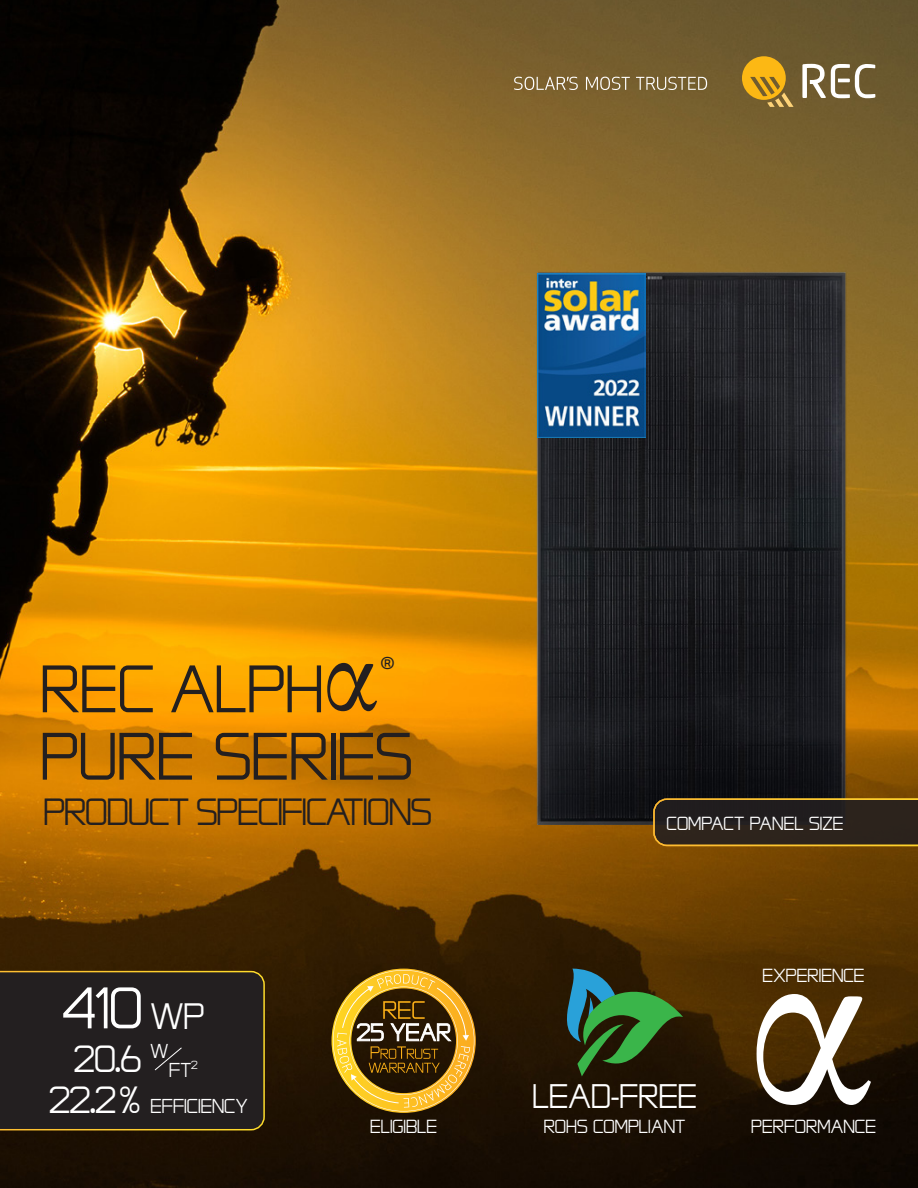
<style>
.page{position:relative;width:918px;height:1188px;background:#fff}
.page>*{position:absolute;margin:0;border:0;box-sizing:border-box;transform-origin:0 0}
.t1{font:269.85px "Garamond";color:#fff}
.t2{font:79.5px "REC Tech 2011";color:#231f20}
.t3{font:69.45px "REC Tech 2011";color:#fff}
.t4{font:45px "REC Tech 2011";letter-spacing:-.02em;color:#231f20}
.t5{font:45px "REC Tech 2011";color:#fff}
.front_body{font:43.65px "REC Tech 2011";color:#fff}
.t6{font:40.5px "REC Tech 2011";color:#fff}
.front_body-2{font:23.85px "REC Tech 2011";color:#fff}
.front_body-3{font:22.5px "REC Tech 2011";letter-spacing:.005em;color:#fff}
.Body_Text{font:22.5px "REC Tech 2011";color:#fff}
.t7{font:19.2px "Apex New";color:#231f20}
.s1{font-family:"Garamond";font-size:117.45px}
</style>
<div class="page">
<img style="left:0;top:0;width:918px;height:1188px">
<svg style="left:742px;top:56px;width:52px;height:51px;background:#b98d24"></svg>
<svg style="left:802px;top:64px;width:73px;height:34px"></svg>
<svg style="left:514px;top:77px;width:64px;height:13px"></svg>
<svg style="left:586px;top:77px;width:44px;height:13px"></svg>
<svg style="left:636px;top:77px;width:71px;height:13px"></svg>
<img style="left:522px;top:269px;width:333px;height:556px">
<svg style="left:645px;top:276px;width:20px;height:4px"></svg>
<svg style="left:653px;top:798px;width:265px;height:48px;background:#372c1e"></svg>
<img style="left:537px;top:273px;width:108px;height:164px">
<svg style="left:332px;top:969px;width:144px;height:144px;background:#836421"></svg>
<svg style="left:567px;top:969px;width:116px;height:107px;background:#2f552f"></svg>
<div style="left:0;top:971px;width:265px;height:159px;background:#231f20"></div>
<p class="t2" style="left:40px;top:652px;width:341px">REC ALPH<span class="s1">α</span></p>
<p class="t7" style="left:380px;top:650px;width:16px">®</p>
<p class="t2" style="left:40px;top:720px;width:374px">PURE SERIES</p>
<p class="t4" style="left:44px;top:791px;width:390px">PRODUCT SPECIFICATIONS</p>
<p class="t3" style="left:62px;top:976px;width:82px">410</p>
<p class="front_body" style="left:151px;top:996px;width:55px">WP</p>
<p class="t5" style="left:74px;top:1038px;width:69px">20.6</p>
<p class="front_body-2" style="left:151px;top:1040px;width:19px">W</p>
<p class="front_body-2" style="left:169px;top:1059px;width:30px">FT<sup>2</sup></p>
<p class="t5" style="left:49px;top:1079px;width:93px">22.2 %</p>
<p class="front_body-2" style="left:151px;top:1095px;width:98px">EFFICIENCY</p>
<p class="Body_Text" style="left:370px;top:1116px;width:69px">ELIGIBLE</p>
<p class="front_body-3" style="left:667px;top:813px;width:178px">COMPACT PANEL SIZE</p>
<p class="t6" style="left:532px;top:1078px;width:166px">LEAD-FREE</p>
<p class="front_body-3" style="left:544px;top:1116px;width:143px">ROHS COMPLIANT</p>
<p class="front_body-3" style="left:763px;top:965px;width:104px">EXPERIENCE</p>
<p class="t1" style="left:748px;top:836px;width:132px">α</p>
<p class="front_body-3" style="left:751px;top:1116px;width:126px">PERFORMANCE</p>
</div>
